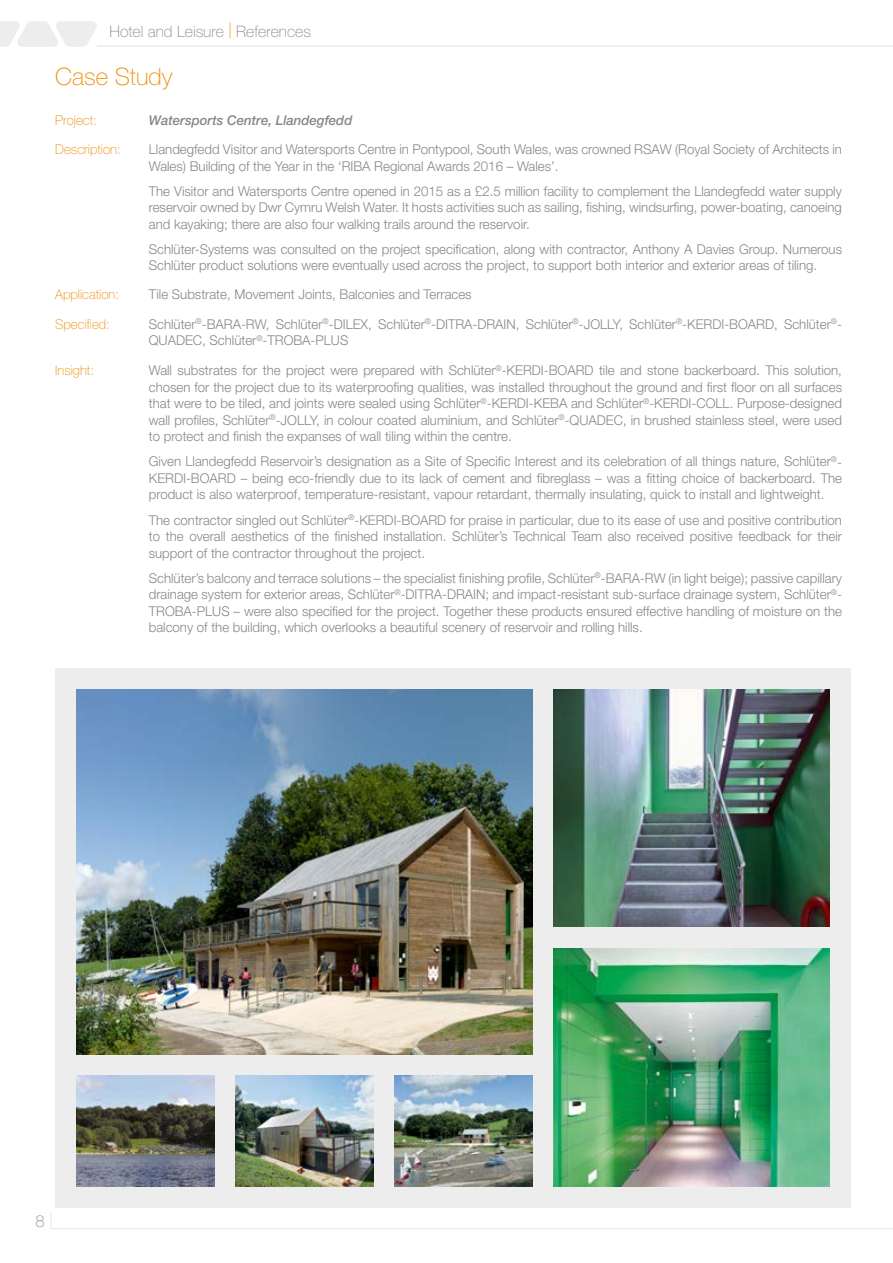
<style>
.page{position:relative;width:893px;height:1263px;background:#fff}
.page>*{position:absolute;margin:0;border:0;box-sizing:border-box;transform-origin:0 0}
.t1{font:100 24px "Helvetica Neue LT Pro";color:#f18a00}
.t2{font:100 16.5px "Helvetica Neue LT Pro";color:#878787}
.t3{font:100 15.75px "Helvetica Neue LT Pro";color:#878787}
.t4{font:300 13.5px/16.5px "Helvetica Neue LT Pro";color:#878787;text-align:justify}
.t5{font:100 13.5px "Helvetica Neue LT Pro";color:#f18a00}
.t6{font:italic 500 13.5px "Helvetica Neue LT Pro";color:#878787}
.s1{color:#f18a00}
</style>
<div class="page">
<div style="left:55px;top:668px;width:795px;height:540px;background:#ededed"></div>
<img style="left:554px;top:689px;width:276px;height:238px">
<img style="left:77px;top:689px;width:455px;height:365px">
<img style="left:554px;top:948px;width:276px;height:238px">
<img style="left:77px;top:1076px;width:137px;height:110px">
<img style="left:236px;top:1076px;width:137px;height:110px">
<img style="left:395px;top:1076px;width:137px;height:110px">
<svg style="left:0;top:21px;width:97px;height:26px"></svg>
<hr style="left:97px;top:45px;width:796px;height:2px;background:#e9e9e9">
<svg style="left:50px;top:1213px;width:843px;height:16px"></svg>
<p class="t3" style="left:110px;top:22px;width:203px">Hotel and Leisure <span class="s1">|</span> References</p>
<h1 class="t1" style="left:55px;top:63px;width:119px">Case Study</h1>
<p class="t5" style="left:55px;top:112px;width:43px">Project:</p>
<p class="t6" style="left:149px;top:112px;width:205px">Watersports Centre, Llandegfedd</p>
<p class="t5" style="left:55px;top:142px;width:67px">Description:</p>
<p class="t4" style="left:149px;top:141px;width:695px">Llandegfedd Visitor and Watersports Centre in Pontypool, South Wales, was crowned RSAW (Royal Society of Architects in<br>Wales) Building of the Year in the ‘RIBA Regional Awards 2016 – Wales’.</p>
<p class="t4" style="left:149px;top:183px;width:695px">The Visitor and Watersports Centre opened in 2015 as a £2.5 million facility to complement the Llandegfedd water supply reservoir owned by Dwr Cymru Welsh Water. It hosts activities such as sailing, fishing, windsurfing, power-boating, canoeing and kayaking; there are also four walking trails around the reservoir.</p>
<p class="t4" style="left:149px;top:241px;width:695px">Schlüter-Systems was consulted on the project specification, along with contractor, Anthony A Davies Group. Numerous<br>Schlüter product solutions were eventually used across the project, to support both interior and exterior areas of tiling.</p>
<p class="t5" style="left:55px;top:286px;width:65px">Application:</p>
<p class="t4" style="left:149px;top:286px;width:324px">Tile Substrate, Movement Joints, Balconies and Terraces</p>
<p class="t5" style="left:55px;top:316px;width:56px">Specified:</p>
<p class="t4" style="left:149px;top:315px;width:695px">Schlüter<sup>®</sup>-BARA-RW, Schlüter<sup>®</sup>-DILEX, Schlüter<sup>®</sup>-DITRA-DRAIN, Schlüter<sup>®</sup>-JOLLY, Schlüter<sup>®</sup>-KERDI-BOARD, Schlüter<sup>®</sup>-<br>QUADEC, Schlüter<sup>®</sup>-TROBA-PLUS</p>
<p class="t5" style="left:55px;top:363px;width:40px">Insight:</p>
<p class="t4" style="left:149px;top:362px;width:695px">Wall substrates for the project were prepared with Schlüter<sup>®</sup>-KERDI-BOARD tile and stone backerboard. This solution, chosen for the project due to its waterproofing qualities, was installed throughout the ground and first floor on all surfaces that were to be tiled, and joints were sealed using Schlüter<sup>®</sup>-KERDI-KEBA and Schlüter<sup>®</sup>-KERDI-COLL. Purpose-designed wall profiles, Schlüter<sup>®</sup>-JOLLY, in colour coated aluminium, and Schlüter<sup>®</sup>-QUADEC, in brushed stainless steel, were used to protect and finish the expanses of wall tiling within the centre.</p>
<p class="t4" style="left:149px;top:453px;width:695px">Given Llandegfedd Reservoir’s designation as a Site of Specific Interest and its celebration of all things nature, Schlüter<sup>®</sup>- KERDI-BOARD – being eco-friendly due to its lack of cement and fibreglass – was a fitting choice of backerboard. The product is also waterproof, temperature-resistant, vapour retardant, thermally insulating, quick to install and lightweight.</p>
<p class="t4" style="left:149px;top:511px;width:695px">The contractor singled out Schlüter<sup>®</sup>-KERDI-BOARD for praise in particular, due to its ease of use and positive contribution to the overall aesthetics of the finished installation. Schlüter’s Technical Team also received positive feedback for their support of the contractor throughout the project.</p>
<p class="t4" style="left:149px;top:569px;width:695px">Schlüter’s balcony and terrace solutions – the specialist finishing profile, Schlüter<sup>®</sup>-BARA-RW (in light beige); passive capillary drainage system for exterior areas, Schlüter<sup>®</sup>-DITRA-DRAIN; and impact-resistant sub-surface drainage system, Schlüter<sup>®</sup>- TROBA-PLUS – were also specified for the project. Together these products ensured effective handling of moisture on the balcony of the building, which overlooks a beautiful scenery of reservoir and rolling hills.</p>
<p class="t2" style="left:35px;top:1211px;width:11px">8</p>
</div>
